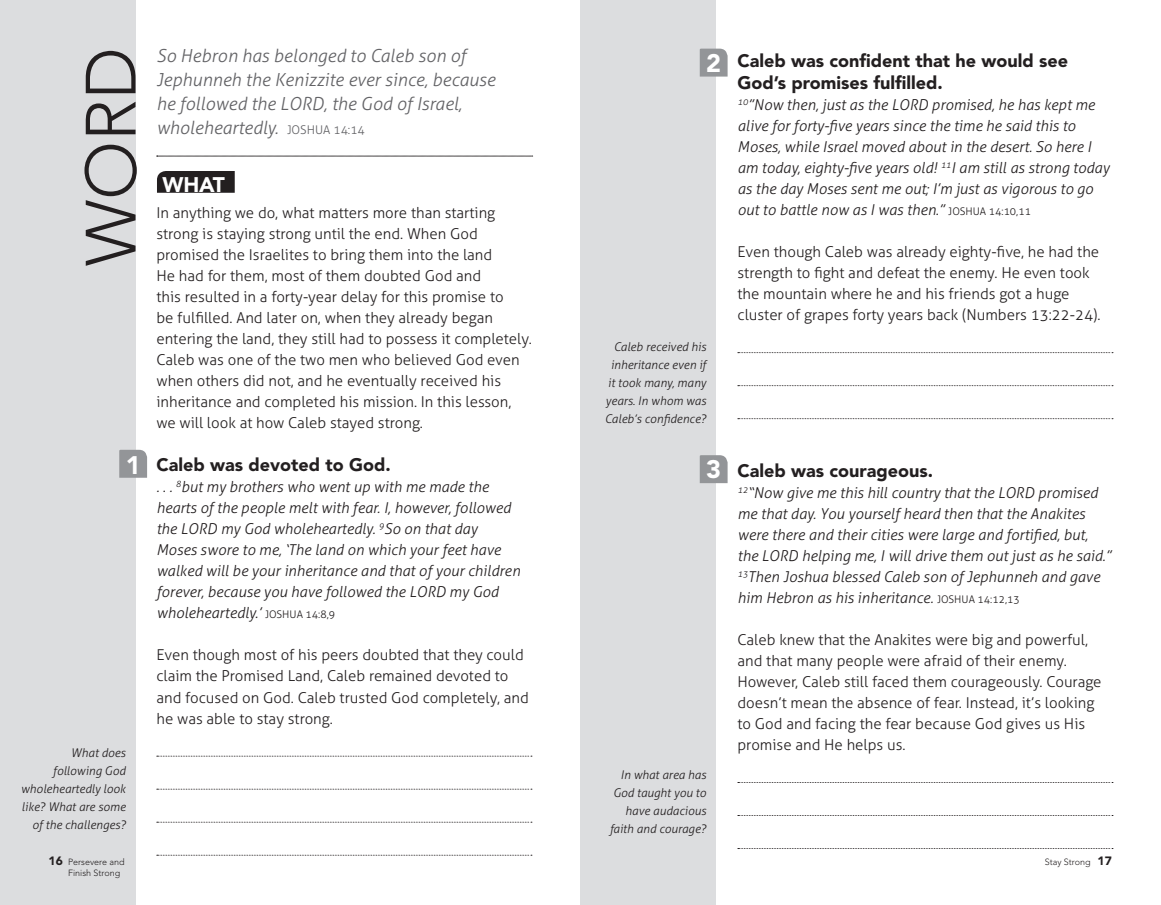
<style>
.page{position:relative;width:1161px;height:905px;background:#fff}
.page>*{position:absolute;margin:0;border:0;box-sizing:border-box;transform-origin:0 0}
.t1{font:300 70.35px "Avenir LT Std";color:#231f20}
.t2{font:900 25.2px "Avenir LT Std";color:#fff}
.t3{font:900 21px "Avenir LT Std";color:#fff}
.t4{font:italic 300 18px/24px "Aller";color:#636366}
.t5{font:900 18px/21.6px "Avenir LT Std";color:#231f20}
.t6{font:300 15px/21px "Aller";color:#231f20}
.t7{font:italic 300 15px/21px "Aller";color:#231f20}
.t8{font:italic 300 12px/18px "Aller";color:#231f20;text-align:right}
.t9{font:300 12px "Aller";color:#636366}
.t10{font:300 10.5px "Aller";color:#231f20}
.t11{font:300 9px/10.8px "Avenir LT Std";color:#231f20}
.s1{font-style:normal;font-size:12px}
.s2{font-weight:900;font-size:12px}
.s3{font-style:normal;font-size:10.5px}
</style>
<div class="page">
<div style="left:0;top:0;width:135px;height:904px;background:#dcdddf"></div>
<svg style="left:157px;top:755px;width:375px;height:1px"></svg>
<svg style="left:157px;top:788px;width:375px;height:1px"></svg>
<svg style="left:157px;top:821px;width:375px;height:1px"></svg>
<svg style="left:157px;top:854px;width:375px;height:1px"></svg>
<svg style="left:119px;top:450px;width:28px;height:27px"></svg>
<svg style="left:157px;top:156px;width:376px;height:1px"></svg>
<svg style="left:157px;top:171px;width:78px;height:22px;background:#282425"></svg>
<svg style="left:738px;top:352px;width:375px;height:1px"></svg>
<svg style="left:738px;top:385px;width:375px;height:1px"></svg>
<svg style="left:738px;top:418px;width:375px;height:1px"></svg>
<svg style="left:738px;top:782px;width:375px;height:1px"></svg>
<svg style="left:738px;top:815px;width:375px;height:1px"></svg>
<svg style="left:738px;top:848px;width:375px;height:1px"></svg>
<div style="left:580px;top:0;width:136px;height:904px;background:#dcdddf"></div>
<svg style="left:700px;top:455px;width:28px;height:28px"></svg>
<svg style="left:700px;top:49px;width:28px;height:28px"></svg>
<h1 class="t1" style="left:70px;top:266px;width:213px;rotate:-90deg">WORD</h1>
<p class="t4" style="left:156px;top:43px;width:340px">So Hebron has belonged to Caleb son of Jephunneh the Kenizzite ever since, because he followed the LORD, the God of Israel, wholeheartedly. <span class="s1">Joshua</span></p>
<p class="t9" style="left:333px;top:122px;width:33px">14:14</p>
<h3 class="t3" style="left:162px;top:172px;width:36px">WHAT</h3>
<p class="t6" style="left:156px;top:202px;width:377px">In anything we do, what matters more than starting strong is staying strong until the end. When God promised the Israelites to bring them into the land<br>He had for them, most of them doubted God and<br>this resulted in a forty-year delay for this promise to<br>be fulfilled. And later on, when they already began entering the land, they still had to possess it completely.<br>Caleb was one of the two men who believed God even when others did not, and he eventually received his inheritance and completed his mission. In this lesson, we will look at how Caleb stayed strong.</p>
<h2 class="t2" style="left:126px;top:450px;width:16px">1</h2>
<p class="t8" style="left:21px;top:743px;width:106px">What does following God wholeheartedly look like? What are some of the challenges?</p>
<p class="t11" style="left:49px;top:857px;width:78px"><span class="s2">16</span> Persevere and<br>F</p>
<p class="t11" style="left:73px;top:867px;width:49px">inish Strong</p>
<p class="t5" style="left:156px;top:454px;width:236px">Caleb was devoted to God.</p>
<p class="t7" style="left:156px;top:476px;width:365px">. . . <sup>8</sup>but my brothers who went up with me made the hearts of the people melt with fear. I, however, followed the LORD my God wholeheartedly. <sup>9</sup>So on that day Moses swore to me, ‘The land on which your feet have walked will be your inheritance and that of your children forever, because you have followed the LORD my God wholeheartedly.’ <span class="s3">Joshua</span></p>
<p class="t10" style="left:306px;top:608px;width:31px">14:8,9</p>
<p class="t6" style="left:156px;top:644px;width:374px">Even though most of his peers doubted that they could claim the Promised Land, Caleb remained devoted to and focused on God. Caleb trusted God completely, and he was able to stay strong.</p>
<h2 class="t2" style="left:706px;top:48px;width:16px">2</h2>
<p class="t8" style="left:605px;top:337px;width:103px">Caleb received his inheritance even if it took many, many years. In whom was<br>Caleb’s confidence?</p>
<h2 class="t2" style="left:706px;top:454px;width:16px">3</h2>
<p class="t8" style="left:610px;top:765px;width:98px">In what area has<br>God taught you to have audacious faith and courage?</p>
<p class="t5" style="left:737px;top:50px;width:332px">Caleb was confident that he would see<br>God’s promises fulfilled.</p>
<p class="t7" style="left:737px;top:94px;width:373px"><sup>10</sup>”Now then, just as the LORD promised, he has kept me alive for forty-five years since the time he said this to Moses, while Israel moved about in the desert. So here I am today, eighty-five years old! <sup>11</sup>I am still as strong today as the day Moses sent me out; I’m just as vigorous to go out to battle now as I was then.” <span class="s3">Joshua</span></p>
<p class="t10" style="left:989px;top:205px;width:44px">14:10,11</p>
<p class="t6" style="left:737px;top:241px;width:365px">Even though Caleb was already eighty-five, he had the strength to fight and defeat the enemy. He even took the mountain where he and his friends got a huge cluster of grapes forty years back (Numbers 13:22-24).</p>
<p class="t5" style="left:737px;top:459px;width:197px">Caleb was courageous.</p>
<p class="t7" style="left:737px;top:482px;width:375px"><sup>12</sup>“Now give me this hill country that the LORD promised me that day. You yourself heard then that the Anakites were there and their cities were large and fortified, but, the LORD helping me, I will drive them out just as he said.” <sup>13</sup>Then Joshua blessed Caleb son of Jephunneh and gave him Hebron as his inheritance. <span class="s3">Joshua</span></p>
<p class="t10" style="left:978px;top:592px;width:44px">14:12,13</p>
<p class="t6" style="left:737px;top:629px;width:366px">Caleb knew that the Anakites were big and powerful, and that many people were afraid of their enemy.<br>However, Caleb still faced them courageously. Courage doesn’t mean the absence of fear. Instead, it’s looking to God and facing the fear because God gives us His promise and He helps us.</p>
<p class="t11" style="left:1045px;top:857px;width:69px">Stay Strong <span class="s2">17</span></p>
</div>
